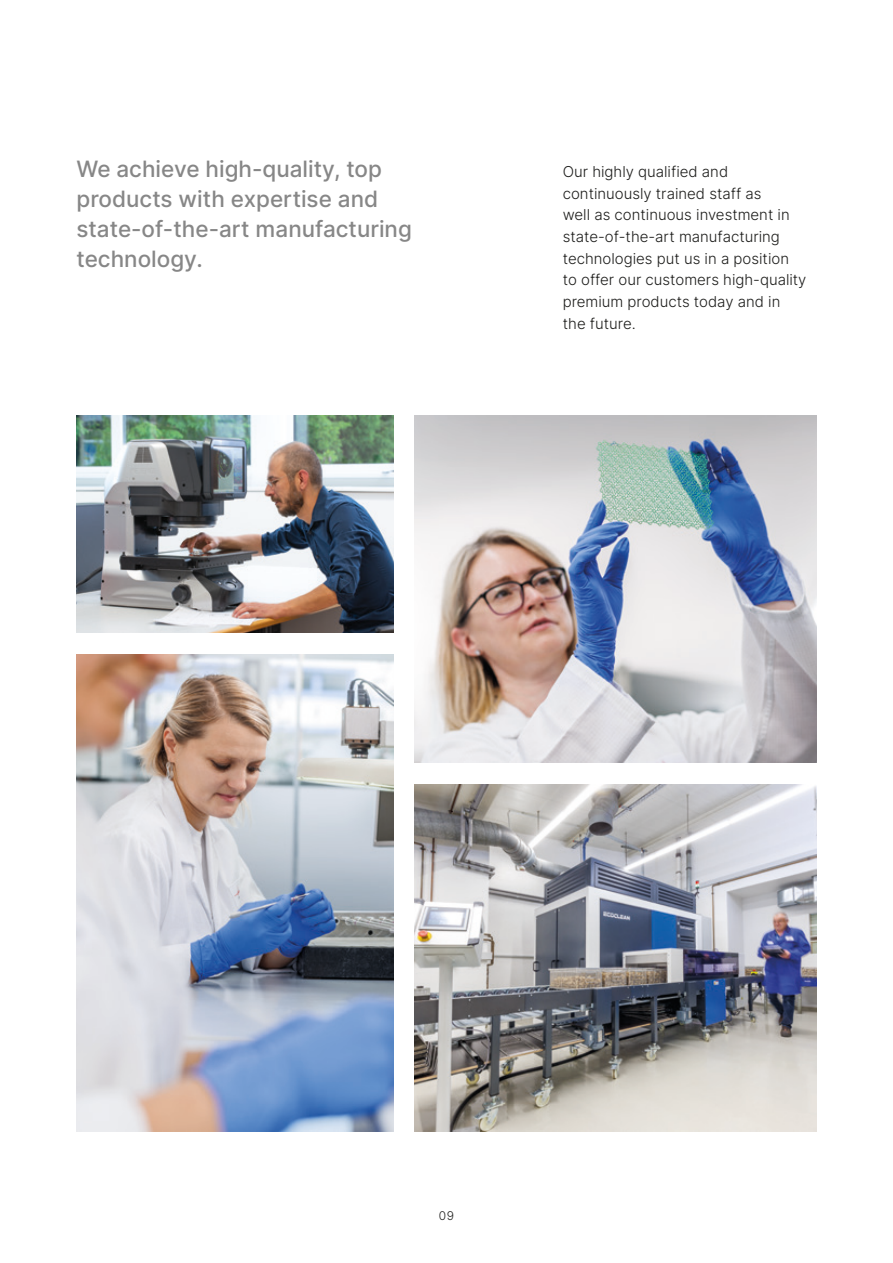
<style>
.page{position:relative;width:893px;height:1263px;background:#fff}
.page>*{position:absolute;margin:0;border:0;box-sizing:border-box;transform-origin:0 0}
.t1{font:500 22.5px/30px "Inter";color:#878787}
.t2{font:300 15px/21.8px "Inter";color:#1d1d1b}
.t3{font:300 12px "Inter";color:#1d1d1b}
</style>
<div class="page">
<img style="left:77px;top:654px;width:317px;height:477px">
<img style="left:415px;top:415px;width:401px;height:347px">
<img style="left:415px;top:784px;width:401px;height:347px">
<img style="left:77px;top:415px;width:317px;height:217px">
<h1 class="t1" style="left:77px;top:153px;width:337px">We achieve high-quality, top products with expertise and state-of-the-art manufacturing technology.</h1>
<p class="t2" style="left:563px;top:160px;width:245px">Our highly qualified and continuously trained staff as<br>well as continuous investment in state-of-the-art manufacturing technologies put us in a position to offer our customers high-quality premium products today and in the future.</p>
<p class="t3" style="left:439px;top:1207px;width:17px">09</p>
</div>
